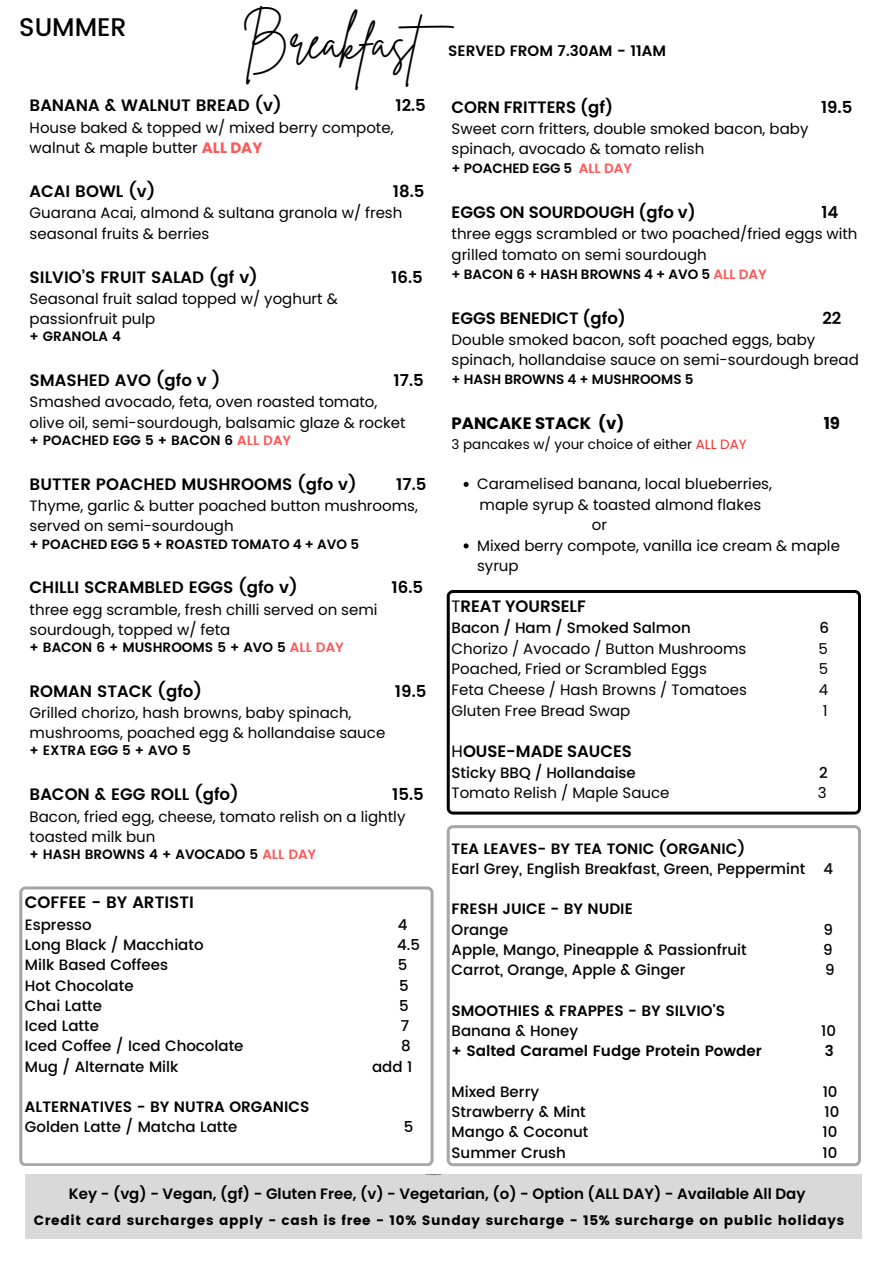
<style>
.page{position:relative;width:893px;height:1264px;background:#fff}
.page>*{position:absolute;margin:0;border:0;box-sizing:border-box;transform-origin:0 0}
.t1{font:49.5px "Brittany Signature";color:#000}
.t2{font:500 25.5px "Poppins";color:#000}
.t3{font:600 16.5px "Poppins";color:#000}
.t4{font:700 16.5px "Poppins";color:#000}
.t5{font:15px/20.2px "Poppins";color:#000}
.t6{font:500 15px "Poppins";color:#000}
.t7{font:600 15px "Poppins";color:#000}
.t8{font:600 13.5px "Poppins";color:#000}
.t9{font:13.5px "Poppins";letter-spacing:.05em;color:#000}
.t10{font:13.5px "Poppins";color:#000}
.s1{font-weight:700;color:#ff5757}
.s2{color:#ff5757}
.s3{color:#ff3131}
.s4{font-weight:400}
</style>
<div class="page">
<div style="left:25px;top:1174px;width:836px;height:64px;background:#d9d9d9"></div>
<svg style="left:463px;top:482px;width:5px;height:5px"></svg>
<svg style="left:463px;top:543px;width:5px;height:5px"></svg>
<svg style="left:446px;top:825px;width:414px;height:341px"></svg>
<svg style="left:446px;top:590px;width:414px;height:224px"></svg>
<svg style="left:19px;top:886px;width:414px;height:280px"></svg>
<p class="t2" style="left:19px;top:12px;width:109px">SUMMER</p>
<p class="t1" style="left:242px;top:9px;width:227px">Breakfast</p>
<p class="t7" style="left:448px;top:42px;width:219px">SERVED FROM 7.30AM - 11AM</p>
<p class="t3" style="left:30px;top:96px;width:253px">BANANA &amp; WALNUT BREAD (v)</p>
<p class="t3" style="left:395px;top:96px;width:32px">12.5</p>
<p class="t5" style="left:30px;top:117px;width:365px">House baked &amp; topped w/ mixed berry compote, walnut &amp; maple butter <span class="s1">ALL DAY</span></p>
<p class="t3" style="left:30px;top:182px;width:127px">ACAI BOWL (v)</p>
<p class="t3" style="left:393px;top:182px;width:33px">18.5</p>
<p class="t5" style="left:30px;top:203px;width:374px">Guarana Acai, almond &amp; sultana granola w/ fresh seasonal fruits &amp; berries</p>
<p class="t3" style="left:30px;top:267px;width:229px">SILVIO’S FRUIT SALAD (gf v)</p>
<p class="t3" style="left:391px;top:267px;width:33px">16.5</p>
<p class="t5" style="left:30px;top:288px;width:309px">Seasonal fruit salad topped w/ yoghurt &amp; passionfruit pulp</p>
<p class="t8" style="left:30px;top:328px;width:93px">+ GRANOLA 4</p>
<p class="t3" style="left:30px;top:371px;width:192px">SMASHED AVO (gfo v )</p>
<p class="t3" style="left:393px;top:371px;width:32px">17.5</p>
<p class="t5" style="left:30px;top:392px;width:349px">Smashed avocado, feta, oven roasted tomato,</p>
<p class="t5" style="left:30px;top:412px;width:377px">olive oil, semi-sourdough, balsamic glaze &amp; rocket</p>
<p class="t8" style="left:30px;top:432px;width:263px">+ POACHED EGG 5 + BACON 6 <span class="s2">ALL DAY</span></p>
<p class="t3" style="left:30px;top:474px;width:328px">BUTTER POACHED MUSHROOMS (gfo v)</p>
<p class="t3" style="left:396px;top:474px;width:32px">17.5</p>
<p class="t5" style="left:30px;top:495px;width:390px">Thyme, garlic &amp; butter poached button mushrooms, served on semi-sourdough</p>
<p class="t8" style="left:30px;top:535px;width:331px">+ POACHED EGG 5 + ROASTED TOMATO 4 + AVO 5</p>
<p class="t3" style="left:30px;top:578px;width:269px">CHILLI SCRAMBLED EGGS (gfo v)</p>
<p class="t3" style="left:391px;top:578px;width:33px">16.5</p>
<p class="t5" style="left:30px;top:599px;width:349px">three egg scramble, fresh chilli served on semi sourdough, topped w/ feta</p>
<p class="t8" style="left:30px;top:639px;width:316px">+ BACON 6 + MUSHROOMS 5 + AVO 5 <span class="s2">ALL DAY</span></p>
<p class="t3" style="left:30px;top:681px;width:174px">ROMAN STACK (gfo)</p>
<p class="t3" style="left:395px;top:681px;width:33px">19.5</p>
<p class="t5" style="left:30px;top:702px;width:357px">Grilled chorizo, hash browns, baby spinach, mushrooms, poached egg &amp; hollandaise sauce</p>
<p class="t8" style="left:30px;top:742px;width:162px">+ EXTRA EGG 5 + AVO 5</p>
<p class="t3" style="left:30px;top:785px;width:210px">BACON &amp; EGG ROLL (gfo)</p>
<p class="t3" style="left:392px;top:785px;width:33px">15.5</p>
<p class="t5" style="left:30px;top:806px;width:377px">Bacon, fried egg, cheese, tomato relish on a lightly toasted milk bun</p>
<p class="t8" style="left:30px;top:846px;width:288px">+ HASH BROWNS 4 + AVOCADO 5 <span class="s2">ALL DAY</span></p>
<p class="t3" style="left:25px;top:893px;width:170px">COFFEE - BY ARTISTI</p>
<p class="t6" style="left:25px;top:915px;width:68px">Espresso</p>
<p class="t6" style="left:397px;top:915px;width:11px">4</p>
<p class="t6" style="left:25px;top:936px;width:180px">Long Black / Macchiato</p>
<p class="t6" style="left:397px;top:936px;width:24px">4.5</p>
<p class="t6" style="left:25px;top:956px;width:145px">Milk Based Coffees</p>
<p class="t6" style="left:397px;top:956px;width:11px">5</p>
<p class="t6" style="left:25px;top:976px;width:110px">Hot Chocolate</p>
<p class="t6" style="left:399px;top:976px;width:11px">5</p>
<p class="t6" style="left:25px;top:996px;width:79px">Chai Latte</p>
<p class="t6" style="left:399px;top:996px;width:11px">5</p>
<p class="t6" style="left:25px;top:1017px;width:76px">Iced Latte</p>
<p class="t6" style="left:400px;top:1017px;width:10px">7</p>
<p class="t6" style="left:25px;top:1037px;width:220px">Iced Coffee / Iced Chocolate</p>
<p class="t6" style="left:401px;top:1037px;width:11px">8</p>
<p class="t6" style="left:25px;top:1057px;width:155px">Mug / Alternate Milk</p>
<p class="t6" style="left:372px;top:1057px;width:42px">add 1</p>
<p class="t7" style="left:25px;top:1098px;width:286px">ALTERNATIVES - BY NUTRA ORGANICS</p>
<p class="t6" style="left:25px;top:1118px;width:214px">Golden Latte / Matcha Latte</p>
<p class="t6" style="left:404px;top:1118px;width:11px">5</p>
<p class="t3" style="left:451px;top:95px;width:163px">CORN FRITTERS (gf)</p>
<p class="t3" style="left:821px;top:95px;width:33px">19.5</p>
<p class="t5" style="left:451px;top:118px;width:358px">Sweet corn fritters, double smoked bacon, baby spinach, avocado &amp; tomato relish</p>
<p class="t8" style="left:451px;top:159px;width:182px">+ POACHED EGG 5 <span class="s2">ALL DAY</span></p>
<p class="t3" style="left:451px;top:201px;width:246px">EGGS ON SOURDOUGH (gfo v)</p>
<p class="t3" style="left:821px;top:201px;width:18px">14</p>
<p class="t5" style="left:451px;top:224px;width:407px">three eggs scrambled or two poached/fried eggs with grilled tomato on semi sourdough</p>
<p class="t8" style="left:451px;top:264px;width:316px">+ BACON 6 + HASH BROWNS 4 + AVO 5 <span class="s2">ALL DAY</span></p>
<p class="t3" style="left:451px;top:306px;width:176px">EGGS BENEDICT (gfo)</p>
<p class="t3" style="left:822px;top:306px;width:20px">22</p>
<p class="t5" style="left:451px;top:329px;width:409px">Double smoked bacon, soft poached eggs, baby spinach, hollandaise sauce on semi-sourdough bread</p>
<p class="t8" style="left:451px;top:370px;width:243px">+ HASH BROWNS 4 + MUSHROOMS 5</p>
<p class="t4" style="left:451px;top:412px;width:174px">PANCAKE STACK (v)</p>
<p class="t4" style="left:823px;top:412px;width:18px">19</p>
<p class="t10" style="left:451px;top:434px;width:297px">3 pancakes w/ your choice of either <span class="s3">ALL DAY</span></p>
<p class="t5" style="left:477px;top:474px;width:296px">Caramelised banana, local blueberries,</p>
<p class="t5" style="left:479px;top:494px;width:283px">maple syrup &amp; toasted almond flakes</p>
<p class="t5" style="left:591px;top:515px;width:17px">or</p>
<p class="t5" style="left:477px;top:535px;width:364px">Mixed berry compote, vanilla ice cream &amp; maple syrup</p>
<p class="t3" style="left:451px;top:595px;width:136px"><span class="s4">T</span>REAT YOURSELF</p>
<p class="t6" style="left:451px;top:617px;width:241px">Bacon / Ham / Smoked Salmon</p>
<p class="t6" style="left:819px;top:617px;width:11px">6</p>
<p class="t5" style="left:451px;top:638px;width:296px">Chorizo / Avocado / Button Mushrooms</p>
<p class="t5" style="left:818px;top:638px;width:11px">5</p>
<p class="t5" style="left:451px;top:659px;width:257px">Poached, Fried or Scrambled Eggs</p>
<p class="t5" style="left:818px;top:659px;width:11px">5</p>
<p class="t5" style="left:451px;top:679px;width:297px">Feta Cheese / Hash Browns / Tomatoes</p>
<p class="t5" style="left:818px;top:679px;width:11px">4</p>
<p class="t5" style="left:451px;top:700px;width:180px">Gluten Free Bread Swap</p>
<p class="t5" style="left:822px;top:700px;width:6px">1</p>
<p class="t3" style="left:451px;top:739px;width:182px"><span class="s4">H</span>OUSE-MADE SAUCES</p>
<p class="t6" style="left:451px;top:761px;width:186px">Sticky BBQ / Hollandaise</p>
<p class="t6" style="left:819px;top:761px;width:10px">2</p>
<p class="t5" style="left:451px;top:782px;width:219px">Tomato Relish / Maple Sauce</p>
<p class="t5" style="left:817px;top:782px;width:10px">3</p>
<p class="t7" style="left:451px;top:839px;width:295px">TEA LEAVES- BY TEA TONIC (ORGANIC)</p>
<p class="t6" style="left:451px;top:859px;width:383px">Earl Grey, English Breakfast, Green, Peppermint 4</p>
<p class="t7" style="left:451px;top:900px;width:183px">FRESH JUICE - BY NUDIE</p>
<p class="t6" style="left:451px;top:920px;width:58px">Orange</p>
<p class="t6" style="left:823px;top:920px;width:11px">9</p>
<p class="t6" style="left:451px;top:940px;width:296px">Apple, Mango, Pineapple &amp; Passionfruit</p>
<p class="t6" style="left:823px;top:940px;width:11px">9</p>
<p class="t6" style="left:451px;top:961px;width:235px">Carrot, Orange, Apple &amp; Ginger</p>
<p class="t6" style="left:825px;top:961px;width:11px">9</p>
<p class="t7" style="left:451px;top:1001px;width:275px">SMOOTHIES &amp; FRAPPES - BY SILVIO'S</p>
<p class="t6" style="left:451px;top:1021px;width:128px">Banana &amp; Honey</p>
<p class="t6" style="left:821px;top:1021px;width:16px">10</p>
<p class="t7" style="left:451px;top:1042px;width:312px">+ Salted Caramel Fudge Protein Powder</p>
<p class="t7" style="left:824px;top:1042px;width:10px">3</p>
<p class="t6" style="left:451px;top:1082px;width:89px">Mixed Berry</p>
<p class="t6" style="left:822px;top:1082px;width:16px">10</p>
<p class="t6" style="left:451px;top:1102px;width:136px">Strawberry &amp; Mint</p>
<p class="t6" style="left:824px;top:1102px;width:16px">10</p>
<p class="t6" style="left:451px;top:1123px;width:138px">Mango &amp; Coconut</p>
<p class="t6" style="left:822px;top:1123px;width:16px">10</p>
<p class="t6" style="left:451px;top:1143px;width:116px">Summer Crush</p>
<p class="t6" style="left:822px;top:1143px;width:16px">10</p>
<p class="t7" style="left:69px;top:1182px;width:738px">Key - (vg) - Vegan, (gf) - Gluten Free, (v) - Vegetarian, (o) - Option (ALL DAY) - Available All Day</p>
<p class="t9" style="left:34px;top:1212px;width:812px">Credit card surcharges apply - cash is free - 10% Sunday surcharge - 15% surcharge on public holidays</p>
</div>
